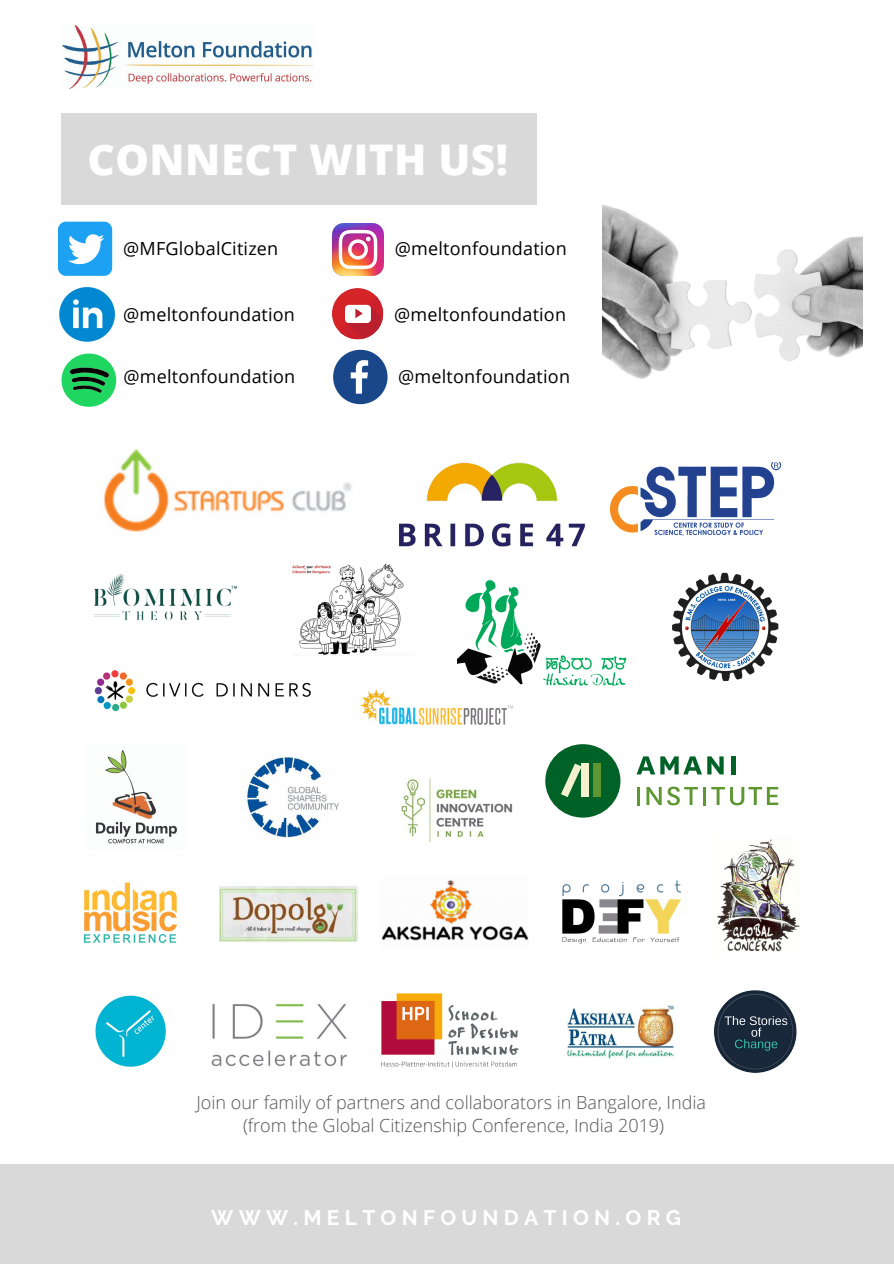
<style>
.page{position:relative;width:894px;height:1264px;background:#fff}
.page>*{position:absolute;margin:0;border:0;box-sizing:border-box;transform-origin:0 0}
.t1{font:800 42.3px "Open Sans";letter-spacing:.01em;color:#fff}
.t2{font:700 21px "Raleway";letter-spacing:.25em;color:#fff}
.t3{font:300 18px/23.4px "Open Sans";color:#545454;text-align:center}
.t4{font:18px "Open Sans";letter-spacing:.01em;color:#000}
</style>
<div class="page">
<img style="left:610px;top:462px;width:170px;height:74px">
<img style="left:457px;top:580px;width:170px;height:106px">
<img style="left:246px;top:757px;width:93px;height:81px">
<img style="left:94px;top:670px;width:217px;height:42px">
<img style="left:717px;top:839px;width:83px;height:113px">
<img style="left:381px;top:993px;width:138px;height:75px">
<img style="left:211px;top:1001px;width:136px;height:65px">
<svg style="left:636px;top:756px;width:65px;height:18px"></svg>
<svg style="left:707px;top:756px;width:16px;height:18px"></svg>
<div style="left:730px;top:756px;width:5px;height:18px;background:#006227"></div>
<hr style="left:636px;top:787px;width:3px;height:18px;background:#5e9732">
<svg style="left:646px;top:786px;width:51px;height:19px"></svg>
<svg style="left:703px;top:787px;width:2px;height:18px"></svg>
<svg style="left:711px;top:787px;width:67px;height:18px"></svg>
<div style="left:545px;top:744px;width:75px;height:73px;background:#006227;border-radius:50%"></div>
<div style="left:593px;top:763px;width:7px;height:34px;background:#5e9732"></div>
<div style="left:581px;top:763px;width:8px;height:34px;background:#f6f1cd"></div>
<svg style="left:561px;top:763px;width:20px;height:34px"></svg>
<img style="left:562px;top:880px;width:119px;height:64px">
<img style="left:399px;top:462px;width:187px;height:85px">
<img style="left:85px;top:882px;width:91px;height:62px">
<img style="left:95px;top:750px;width:82px;height:94px">
<img style="left:94px;top:573px;width:143px;height:47px">
<img style="left:95px;top:995px;width:71px;height:72px">
<img style="left:714px;top:990px;width:83px;height:83px">
<img style="left:672px;top:573px;width:107px;height:109px">
<img style="left:360px;top:689px;width:154px;height:36px">
<img style="left:220px;top:886px;width:137px;height:55px">
<img style="left:399px;top:778px;width:114px;height:63px">
<img style="left:567px;top:1005px;width:107px;height:54px">
<img style="left:381px;top:879px;width:147px;height:62px">
<img style="left:292px;top:563px;width:112px;height:92px">
<img style="left:104px;top:448px;width:248px;height:84px">
<img style="left:602px;top:204px;width:260px;height:175px">
<div style="left:61px;top:113px;width:475px;height:91px;background:#d9d9d9"></div>
<svg style="left:333px;top:350px;width:54px;height:54px"></svg>
<img style="left:332px;top:224px;width:51px;height:51px">
<svg style="left:58px;top:222px;width:54px;height:54px"></svg>
<div style="left:0;top:1164px;width:893px;height:99px;background:#d9d9d9"></div>
<img style="left:62px;top:26px;width:251px;height:63px">
<svg style="left:61px;top:353px;width:55px;height:54px"></svg>
<div style="left:332px;top:288px;width:51px;height:51px;background:#d42428;border-radius:50%"></div>
<svg style="left:339px;top:295px;width:45px;height:45px"></svg>
<svg style="left:59px;top:287px;width:56px;height:55px"></svg>
<h1 class="t1" style="left:88px;top:130px;width:422px">CONNECT WITH US!</h1>
<p class="t4" style="left:123px;top:236px;width:156px">@MFGlobalCitizen</p>
<p class="t4" style="left:395px;top:236px;width:173px">@meltonfoundation</p>
<p class="t4" style="left:123px;top:302px;width:173px">@meltonfoundation</p>
<p class="t4" style="left:394px;top:302px;width:173px">@meltonfoundation</p>
<p class="t4" style="left:123px;top:364px;width:173px">@meltonfoundation</p>
<p class="t4" style="left:398px;top:364px;width:173px">@meltonfoundation</p>
<p class="t3" style="left:196px;top:1089px;width:511px">Join our family of partners and collaborators in Bangalore, India (from the Global Citizenship Conference, India 2019)</p>
<p class="t2" style="left:211px;top:1205px;width:471px">WWW.MELTONFOUNDATION.ORG</p>
</div>
